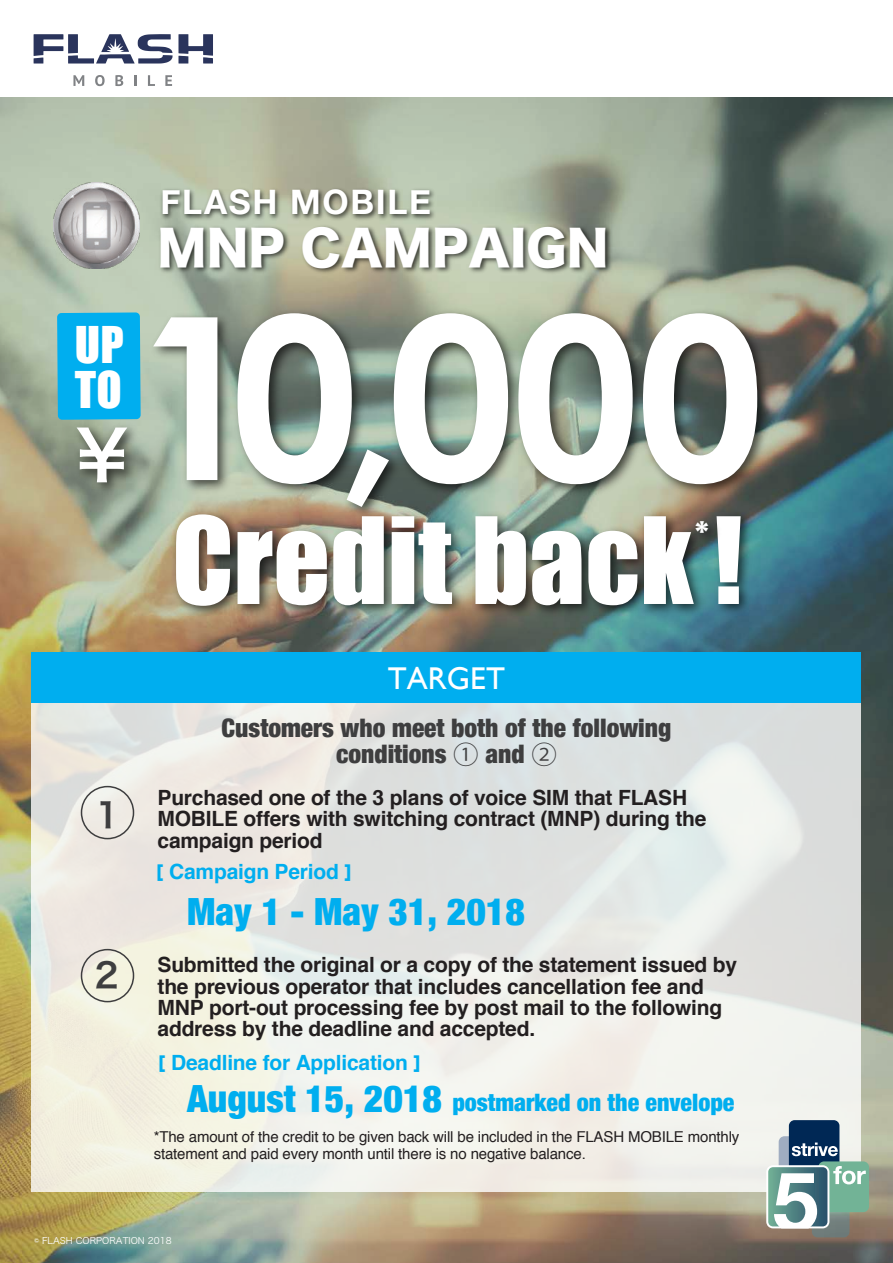
<style>
.page{position:relative;width:893px;height:1263px;background:#fff}
.page>*{position:absolute;margin:0;border:0;box-sizing:border-box;transform-origin:0 0}
.t1{font:700 226.5px "Century Gothic";color:#fff}
.t2{font:111px "Impact";color:#fff}
.t3{font:68.85px "Hira Kaku Pro N W6";color:#fff}
.t4{font:47.85px "Hira Kaku Std N W8";color:#fff}
.t5{font:46.5px/45.3px "Impact";color:#fff}
.t6{font:900 condensed 37.5px "Helvetica Neue";color:#00aeef}
.t7{font:34.05px "Hiragino Sans W6";color:#3e3e3f}
.t8{font:700 33.75px "Helvetica Neue";letter-spacing:.05em;color:#fff}
.t9{font:700 32.4px "Century Gothic";color:#fff}
.t10{font:31.5px "Gill Sans";color:#fff}
.t11{font:900 condensed 25.5px/25.8px "Helvetica Neue";color:#3e3e3f;text-align:center}
.t12{font:900 condensed 24px "Helvetica Neue";color:#00aeef}
.t13{font:700 21px/21.3px "Helvetica";letter-spacing:-.01em;color:#231f20}
.t14{font:700 21px "Helvetica";letter-spacing:-.01em;color:#00aeef}
.t15{font:15px/17px "Helvetica";letter-spacing:-.01em;color:#231f20}
.t16{font:9px "Hira Kaku Pro W3";color:#fff}
.s1{font-family:"Koz Go Pr 6 N";font-weight:400;font-stretch:normal}
.s2{font-family:"Hira Kaku Std N W8";font-weight:400;font-size:17.1px}
.s3{font-size:37.5px}
</style>
<div class="page">
<img style="left:0;top:98px;width:893px;height:1165px">
<svg style="left:32px;top:703px;width:829px;height:488px"></svg>
<div style="left:32px;top:652px;width:829px;height:51px;background:#00aeef"></div>
<svg style="left:73px;top:75px;width:11px;height:11px"></svg>
<svg style="left:95px;top:75px;width:10px;height:11px"></svg>
<svg style="left:115px;top:75px;width:8px;height:11px"></svg>
<svg style="left:134px;top:75px;width:3px;height:11px"></svg>
<svg style="left:148px;top:75px;width:7px;height:11px"></svg>
<svg style="left:165px;top:75px;width:7px;height:11px"></svg>
<svg style="left:34px;top:34px;width:179px;height:30px"></svg>
<img style="left:156px;top:181px;width:286px;height:38px">
<img style="left:54px;top:183px;width:86px;height:85px">
<img style="left:153px;top:219px;width:464px;height:58px">
<div style="left:81px;top:786px;width:53px;height:53px;border:2px solid #3e3e3f;border-radius:50%"></div>
<div style="left:81px;top:949px;width:53px;height:53px;border:2px solid #3e3e3f;border-radius:50%"></div>
<div style="left:57px;top:312px;width:68px;height:108px;background:#00aeef"></div>
<img style="left:67px;top:412px;width:58px;height:118px">
<img style="left:125px;top:277px;width:656px;height:290px">
<img style="left:163px;top:496px;width:597px;height:156px">
<img style="left:686px;top:508px;width:40px;height:64px">
<div style="left:812px;top:1198px;width:37px;height:39px;background:#6e7c7a;border-radius:6px"></div>
<div style="left:779px;top:1136px;width:54px;height:45px;background:#a0adc1;border-radius:6px"></div>
<div style="left:789px;top:1120px;width:50px;height:51px;background:#002855;border-radius:6px"></div>
<svg style="left:792px;top:1142px;width:46px;height:14px"></svg>
<div style="left:818px;top:1161px;width:51px;height:51px;background:#72b396;border-radius:6px"></div>
<svg style="left:766px;top:1165px;width:100px;height:63px"></svg>
<h3 class="t8" style="left:161px;top:175px;width:272px">FLASH MOBILE</h3>
<h3 class="t5" style="left:75px;top:320px;width:50px">UP<br>TO</h3>
<h3 class="t3" style="left:76px;top:393px;width:54px">¥</h3>
<h3 class="t7" style="left:96px;top:784px;width:26px">1</h3>
<h3 class="t7" style="left:95px;top:944px;width:26px">2</h3>
<h3 class="t4" style="left:158px;top:221px;width:452px">MNP CAMPAIGN</h3>
<h1 class="t1" style="left:134px;top:226px;width:631px">10,000</h1>
<h2 class="t2" style="left:172px;top:474px;width:572px">Credit back !</h2>
<h3 class="t9" style="left:695px;top:509px;width:16px">*</h3>
<h3 class="t10" style="left:388px;top:660px;width:119px">TARGET</h3>
<p class="t11" style="left:222px;top:714px;width:451px">Customers who meet both of the following conditions <span class="s1">①</span> and <span class="s1">②</span></p>
<p class="t13" style="left:158px;top:787px;width:550px">Purchased one of the 3 plans of voice SIM that FLASH<br>MOBILE offers with switching contract (MNP) during the campaign period</p>
<p class="t14" style="left:156px;top:855px;width:198px"><span class="s2">[</span> Campaign Period <span class="s2">]</span></p>
<h3 class="t6" style="left:187px;top:880px;width:339px">May 1 - May 31, 2018</h3>
<p class="t13" style="left:158px;top:955px;width:581px">Submitted the original or a copy of the statement issued by the previous operator that includes cancellation fee and MNP port-out processing fee by post mail to the following address by the deadline and accepted.</p>
<p class="t14" style="left:158px;top:1045px;width:265px"><span class="s2">[</span> Deadline for Application <span class="s2">]</span></p>
<p class="t12" style="left:187px;top:1083px;width:549px"><span class="s3">August 15, 2018</span> postmarked on the envelope</p>
<p class="t15" style="left:154px;top:1129px;width:587px">*The amount of the credit to be given back will be included in the FLASH MOBILE monthly statement and paid every month until there is no negative balance.</p>
<p class="t16" style="left:34px;top:1232px;width:139px">© FLASH CORPORATION 2018</p>
</div>
